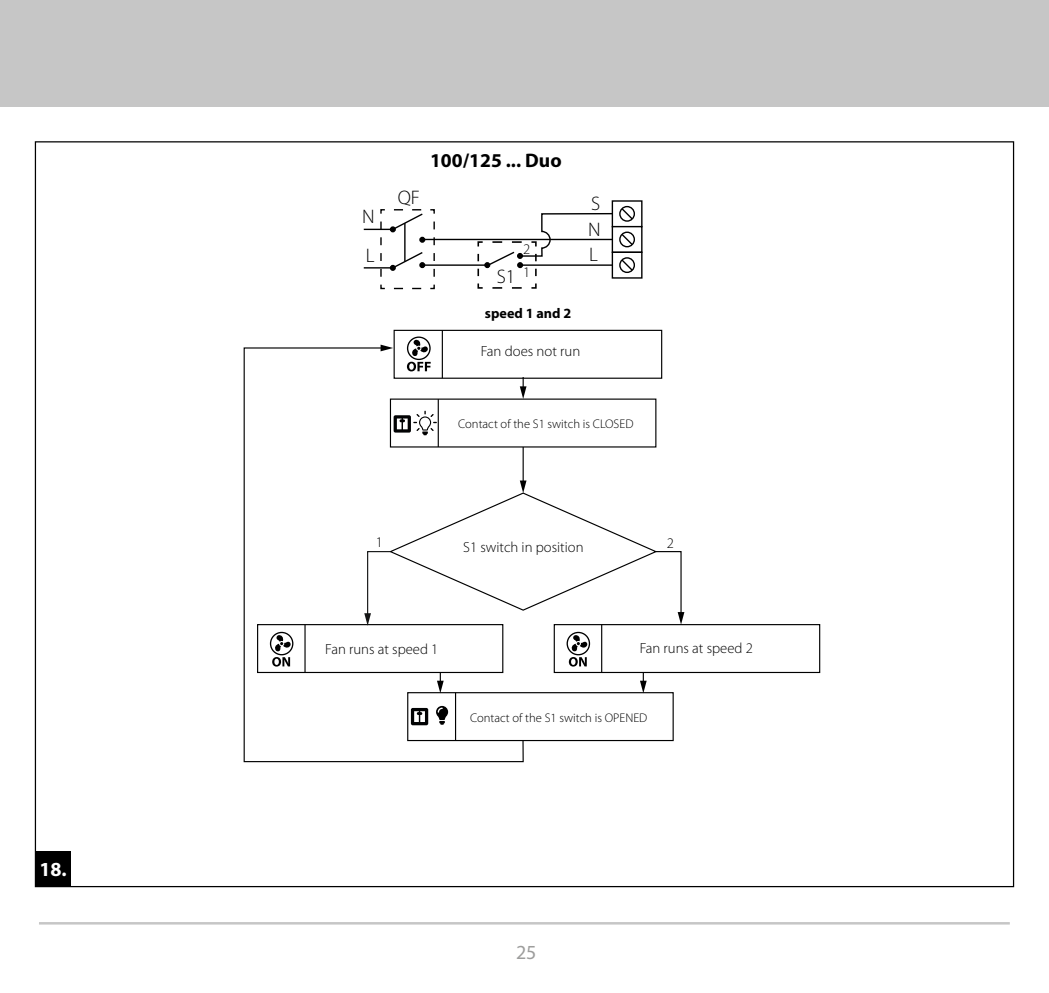
<style>
.page{position:relative;width:1049px;height:993px;background:#fff}
.page>*{position:absolute;margin:0;border:0;box-sizing:border-box;transform-origin:0 0}
.t1{font:700 20px "Myriad Pro";color:#fff}
.t2{font:20px "Myriad Pro";color:#9d9d9c}
.t3{font:700 19.75px "Myriad Pro";color:#000}
.t4{font:300 19.75px/26px "Myriad Pro";color:#000}
.t5{font:300 14.75px "Myriad Pro";color:#000}
.t6{font:700 14.25px "Myriad Pro";color:#000}
.t7{font:300 12.5px "Myriad Pro";color:#000}
</style>
<div class="page">
<div style="left:0;top:0;width:1049px;height:106px;background:#c6c6c6"></div>
<hr style="left:39px;top:921px;width:971px;height:3px;background:#c6c6c6">
<div style="left:407px;top:692px;width:267px;height:48px;border:1px solid #000"></div>
<svg style="left:243px;top:347px;width:281px;height:415px"></svg>
<svg style="left:381px;top:344px;width:12px;height:7px"></svg>
<div style="left:394px;top:329px;width:268px;height:49px;border:1px solid #000"></div>
<svg style="left:407px;top:336px;width:24px;height:35px"></svg>
<hr style="left:442px;top:330px;width:1px;height:48px;background:#000">
<div style="left:257px;top:624px;width:246px;height:48px;border:1px solid #000"></div>
<svg style="left:270px;top:631px;width:23px;height:35px"></svg>
<hr style="left:304px;top:624px;width:2px;height:48px;background:#000">
<div style="left:554px;top:624px;width:266px;height:48px;border:1px solid #000"></div>
<svg style="left:566px;top:631px;width:24px;height:35px"></svg>
<hr style="left:601px;top:624px;width:1px;height:48px;background:#000">
<svg style="left:364px;top:480px;width:320px;height:145px"></svg>
<svg style="left:640px;top:672px;width:7px;height:21px"></svg>
<svg style="left:437px;top:672px;width:7px;height:21px"></svg>
<svg style="left:520px;top:377px;width:6px;height:22px"></svg>
<div style="left:612px;top:200px;width:30px;height:27px;border:1px solid #000"></div>
<div style="left:619px;top:206px;width:16px;height:16px;border:1px solid #000;border-radius:50%"></div>
<svg style="left:620px;top:207px;width:14px;height:14px"></svg>
<div style="left:612px;top:226px;width:30px;height:27px;border:1px solid #000"></div>
<div style="left:619px;top:231px;width:16px;height:16px;border:1px solid #000;border-radius:50%"></div>
<svg style="left:620px;top:232px;width:14px;height:14px"></svg>
<div style="left:612px;top:251px;width:30px;height:27px;border:1px solid #000"></div>
<div style="left:619px;top:257px;width:16px;height:16px;border:1px solid #000;border-radius:50%"></div>
<svg style="left:620px;top:258px;width:14px;height:14px"></svg>
<hr style="left:422px;top:264px;width:66px;height:2px;background:#000">
<hr style="left:422px;top:239px;width:190px;height:1px;background:#000">
<svg style="left:477px;top:212px;width:137px;height:77px"></svg>
<svg style="left:364px;top:209px;width:71px;height:81px"></svg>
<hr style="left:404px;top:223px;width:1px;height:38px;background:#000">
<div style="left:35px;top:850px;width:36px;height:36px;background:#000"></div>
<h1 class="t1" style="left:39px;top:856px;width:29px">18.</h1>
<h2 class="t4" style="left:362px;top:198px;width:14px;line-height:38.5px">N<br>L</h2>
<h2 class="t4" style="left:398px;top:184px;width:24px">QF</h2>
<h2 class="t3" style="left:430px;top:148px;width:133px">100/125 ... Duo</h2>
<p class="t5" style="left:523px;top:240px;width:9px">2</p>
<h2 class="t4" style="left:497px;top:264px;width:35px">S1 <sup>1</sup></h2>
<p class="t6" style="left:485px;top:304px;width:88px">speed 1 and 2</p>
<p class="t5" style="left:481px;top:343px;width:101px">Fan does not run</p>
<h2 class="t4" style="left:588px;top:191px;width:14px">S<br>N</h2>
<h2 class="t4" style="left:589px;top:242px;width:10px">L</h2>
<p class="t7" style="left:458px;top:417px;width:177px">Contact of the S1 switch is CLOSED</p>
<p class="t5" style="left:376px;top:533px;width:9px">1</p>
<p class="t5" style="left:667px;top:535px;width:9px">2</p>
<p class="t5" style="left:463px;top:538px;width:122px">S1 switch in position</p>
<p class="t5" style="left:325px;top:640px;width:115px">Fan runs at speed 1</p>
<p class="t5" style="left:640px;top:639px;width:115px">Fan runs at speed 2</p>
<p class="t7" style="left:470px;top:710px;width:179px">Contact of the S1 switch is OPENED</p>
<h1 class="t2" style="left:516px;top:939px;width:22px">25</h1>
</div>
